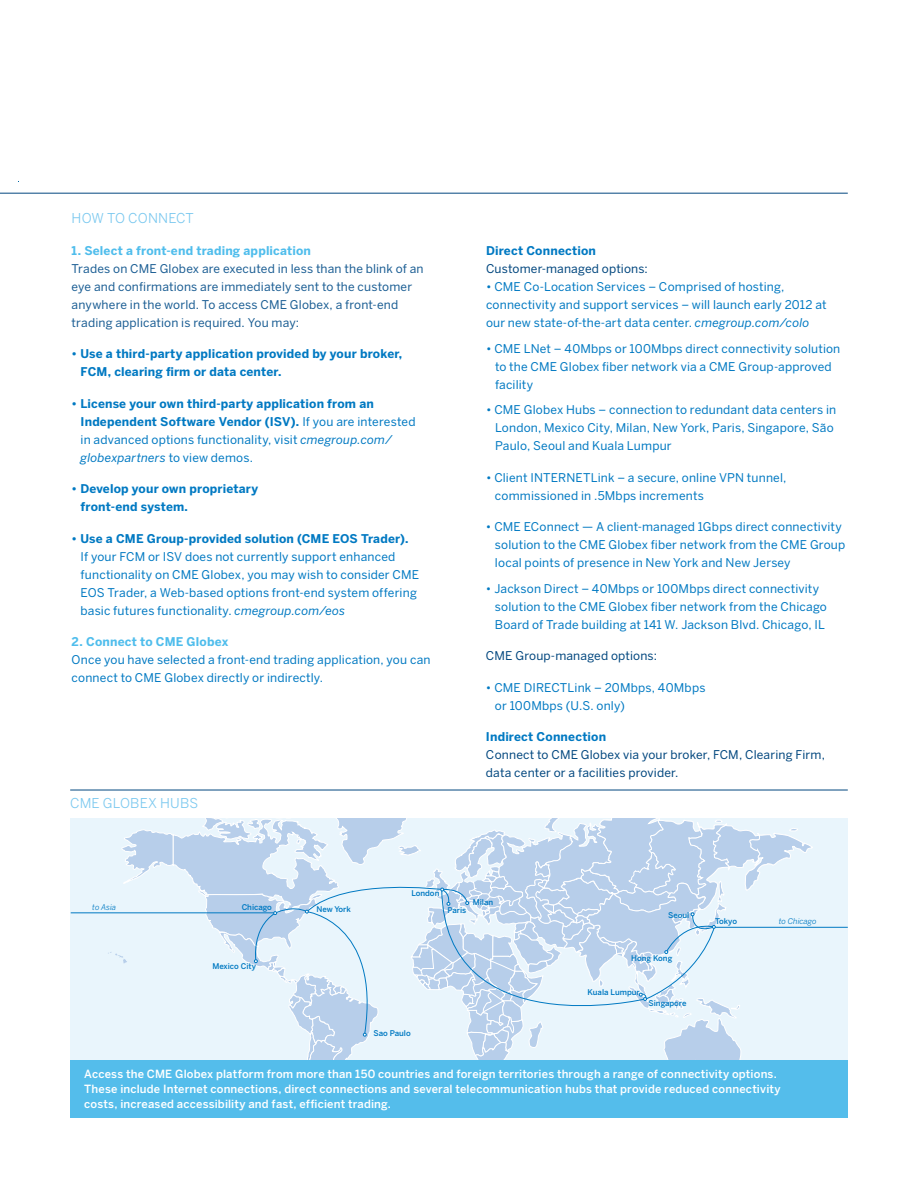
<style>
.page{position:relative;width:918px;height:1188px;background:#fff}
.page>*{position:absolute;margin:0;border:0;box-sizing:border-box;transform-origin:0 0}
.body_aw{font:13.5px "Benton Sans";letter-spacing:.01em;color:#7ac8ef}
.body_aw-2{font:12px/18px "Benton Sans";letter-spacing:.015em;color:#0079c2}
.body_aw-3{font:700 12px/18px "Benton Sans";letter-spacing:.015em;color:#0079c2}
.body_aw-4{font:12px/18px "Benton Sans";letter-spacing:.015em;color:#1a5d93}
.body_aw-5{font:12px/18px "Benton Sans";letter-spacing:.015em;color:#00467e}
.body_aw-6{font:500 11.25px/15px "Benton Sans";letter-spacing:.015em;color:#fff}
.t1{font:500 7.8px "Benton Sans";color:#0079c2}
.t2{font:italic 7.8px "Benton Sans";color:#0079c2}
.s1{font-weight:700;color:#4fbdec}
.s2{font-weight:400}
.s3{font-weight:400;font-style:italic}
.s4{font-weight:700}
.s5{font-style:italic}
.s6{font-weight:700;color:#0079c2}
</style>
<div class="page">
<div style="left:70px;top:819px;width:777px;height:299px;background:#e9f5fc"></div>
<hr style="left:71px;top:913px;width:204px;height:1px;background:#0079c2">
<hr style="left:714px;top:927px;width:134px;height:1px;background:#0079c2">
<svg style="left:108px;top:819px;width:706px;height:242px"></svg>
<div style="left:70px;top:1061px;width:778px;height:57px;background:#54bdeb"></div>
<p class="body_aw" style="left:72px;top:210px;width:124px">HOW TO CONNECT</p>
<p class="body_aw-4" style="left:72px;top:241px;width:354px"><span class="s1">1. Select a front-end trading application<br></span>Trades on CME Globex are executed in less than the blink of an eye and confirmations are immediately sent to the customer anywhere in the world. To access CME Globex, a front-end trading application is required. You may:</p>
<p class="body_aw-3" style="left:81px;top:344px;width:323px;text-indent:-9px">• Use a third-party application provided by your broker,<br>FCM, clearing firm or data center.</p>
<p class="body_aw-3" style="left:81px;top:394px;width:336px;text-indent:-9px">• License your own third-party application from an Independent Software Vendor (ISV). <span class="s2">If you are interested in advanced options functionality, visit</span> <span class="s3">cmegroup.com/ globexpartners</span> <span class="s2">to view demos.</span></p>
<p class="body_aw-3" style="left:81px;top:479px;width:179px;text-indent:-9px">• Develop your own proprietary front-end system.</p>
<p class="body_aw-2" style="left:81px;top:529px;width:340px;text-indent:-9px"><span class="s4">• Use a CME Group-provided solution (CME EOS Trader).<br></span>If your FCM or ISV does not currently support enhanced functionality on CME Globex, you may wish to consider CME EOS Trader, a Web-based options front-end system offering basic futures functionality. <span class="s5">cmegroup.com/eos</span></p>
<p class="body_aw-2" style="left:72px;top:633px;width:360px"><span class="s1">2. Connect to CME Globex<br></span>Once you have selected a front-end trading application, you can connect to CME Globex directly or indirectly.</p>
<p class="body_aw" style="left:70px;top:795px;width:130px">CME GLOBEX HUBS</p>
<p class="body_aw-5" style="left:486px;top:242px;width:163px"><span class="s6">Direct Connection<br></span>Customer-managed options:</p>
<p class="body_aw-2" style="left:486px;top:278px;width:342px">• CME Co-Location Services – Comprised of hosting, connectivity and support services – will launch early 2012 at our new state-of-the-art data center. <span class="s5">cmegroup.com/colo</span></p>
<p class="body_aw-2" style="left:495px;top:339px;width:347px;text-indent:-9px">• CME LNet – 40Mbps or 100Mbps direct connectivity solution to the CME Globex fiber network via a CME Group-approved facility</p>
<p class="body_aw-2" style="left:495px;top:401px;width:343px;text-indent:-9px">• CME Globex Hubs – connection to redundant data centers in<br>London, Mexico City, Milan, New York, Paris, Singapore, São<br>Paulo, Seoul and Kuala Lumpur</p>
<p class="body_aw-2" style="left:495px;top:468px;width:293px;text-indent:-9px">• Client INTERNETLink – a secure, online VPN tunnel, commissioned in .5Mbps increments</p>
<p class="body_aw-2" style="left:495px;top:518px;width:352px;text-indent:-9px">• CME EConnect — A client-managed 1Gbps direct connectivity solution to the CME Globex fiber network from the CME Group local points of presence in New York and New Jersey</p>
<p class="body_aw-2" style="left:495px;top:579px;width:333px;text-indent:-9px">• Jackson Direct – 40Mbps or 100Mbps direct connectivity solution to the CME Globex fiber network from the Chicago<br>Board of Trade building at 141 W. Jackson Blvd. Chicago, IL</p>
<p class="body_aw-5" style="left:486px;top:647px;width:173px">CME Group-managed options:</p>
<p class="body_aw-2" style="left:495px;top:678px;width:212px;text-indent:-9px">• CME DIRECTLink – 20Mbps, 40Mbps or 100Mbps (U.S. only)</p>
<p class="body_aw-5" style="left:486px;top:728px;width:340px"><span class="s6">Indirect Connection<br></span>Connect to CME Globex via your broker, FCM, Clearing Firm, data center or a facilities provider.</p>
<p class="t2" style="left:92px;top:902px;width:25px">to Asia</p>
<p class="t1" style="left:242px;top:903px;width:32px">Chicago</p>
<p class="t1" style="left:212px;top:962px;width:45px">Mexico City</p>
<p class="t1" style="left:316px;top:905px;width:36px">New York</p>
<p class="t1" style="left:411px;top:889px;width:29px">London</p>
<p class="t1" style="left:473px;top:898px;width:22px">Milan</p>
<p class="t1" style="left:448px;top:905px;width:20px">Paris</p>
<p class="t1" style="left:374px;top:1029px;width:39px">Sao Paulo</p>
<p class="t1" style="left:668px;top:910px;width:23px">Seoul</p>
<p class="t1" style="left:631px;top:953px;width:43px">Hong Kong</p>
<p class="t1" style="left:587px;top:987px;width:54px">Kuala Lumpur</p>
<p class="t1" style="left:649px;top:999px;width:39px">Singapore</p>
<p class="t1" style="left:715px;top:916px;width:23px">Tokyo</p>
<p class="t2" style="left:779px;top:917px;width:39px">to Chicago</p>
<p class="body_aw-6" style="left:84px;top:1066px;width:698px">Access the CME Globex platform from more than 150 countries and foreign territories through a range of connectivity options.<br>These include Internet connections, direct connections and several telecommunication hubs that provide reduced connectivity costs, increased accessibility and fast, efficient trading.</p>
</div>
